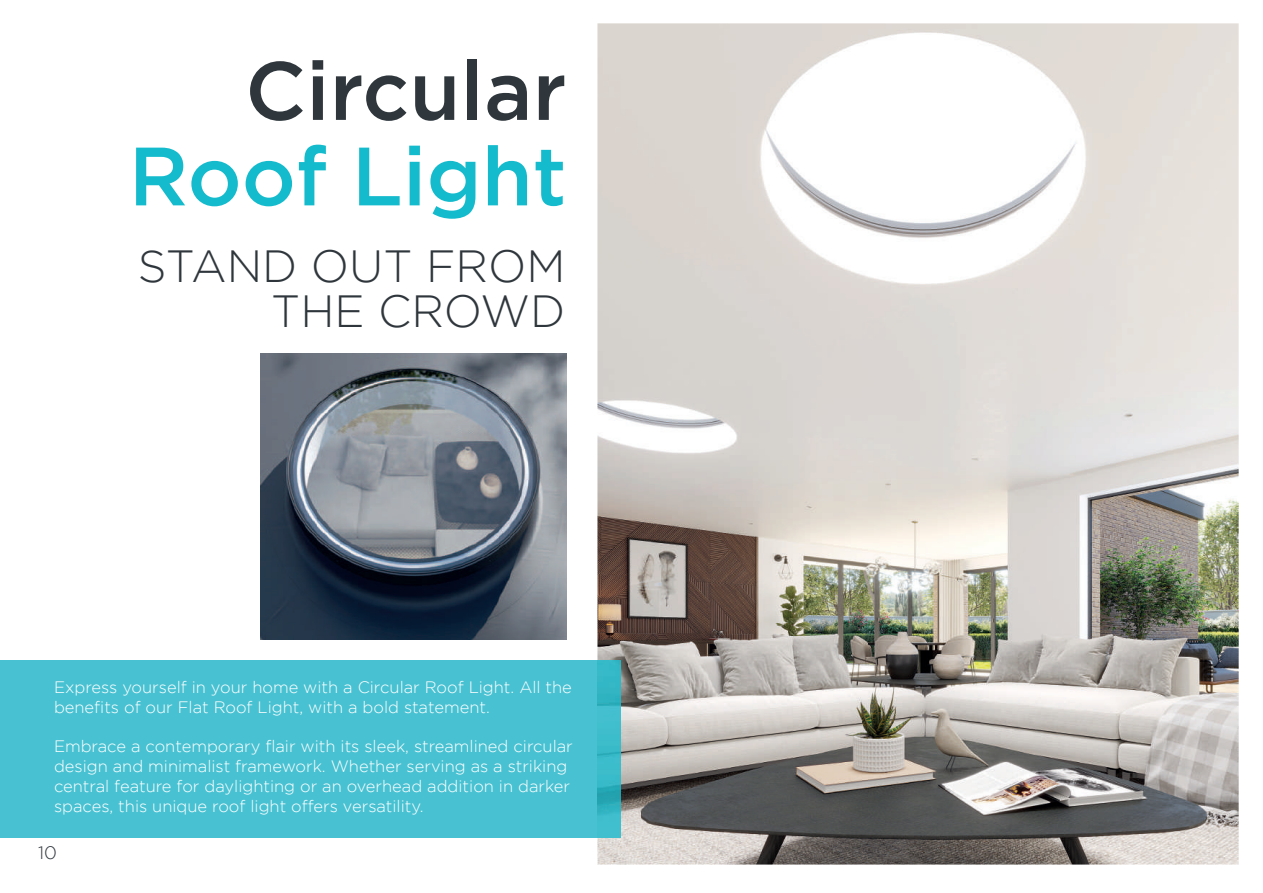
<style>
.page{position:relative;width:1263px;height:893px;background:#fff}
.page>*{position:absolute;margin:0;border:0;box-sizing:border-box;transform-origin:0 0}
.t1{font:500 82.5px "Gotham";color:#14bbcd}
.t2{font:500 82.5px "Gotham";color:#2f373d}
.t3{font:300 45px/45px "Gotham";color:#2f373d;text-align:right}
.t4{font:300 18px "Gotham";color:#2f373d}
.t5{font:300 16.5px/19.8px "Gotham";color:#fff}
</style>
<div class="page">
<img style="left:597px;top:23px;width:642px;height:841px">
<div style="left:0;top:660px;width:597px;height:177px;background:#48c2d2"></div>
<img style="left:597px;top:660px;width:24px;height:177px">
<img style="left:260px;top:353px;width:307px;height:287px">
<h1 class="t2" style="left:245px;top:37px;width:323px">Circular</h1>
<h1 class="t1" style="left:129px;top:122px;width:439px">Roof Light</h1>
<h2 class="t3" style="left:138px;top:243px;width:429px">STAND OUT FROM<br>THE CROWD</h2>
<p class="t5" style="left:54px;top:677px;width:519px">Express yourself in your home with a Circular Roof Light. All the benefits of our Flat Roof Light, with a bold statement.</p>
<p class="t5" style="left:54px;top:736px;width:520px">Embrace a contemporary flair with its sleek, streamlined circular design and minimalist framework. Whether serving as a striking central feature for daylighting or an overhead addition in darker spaces, this unique roof light offers versatility.</p>
<p class="t4" style="left:38px;top:843px;width:20px">10</p>
</div>
